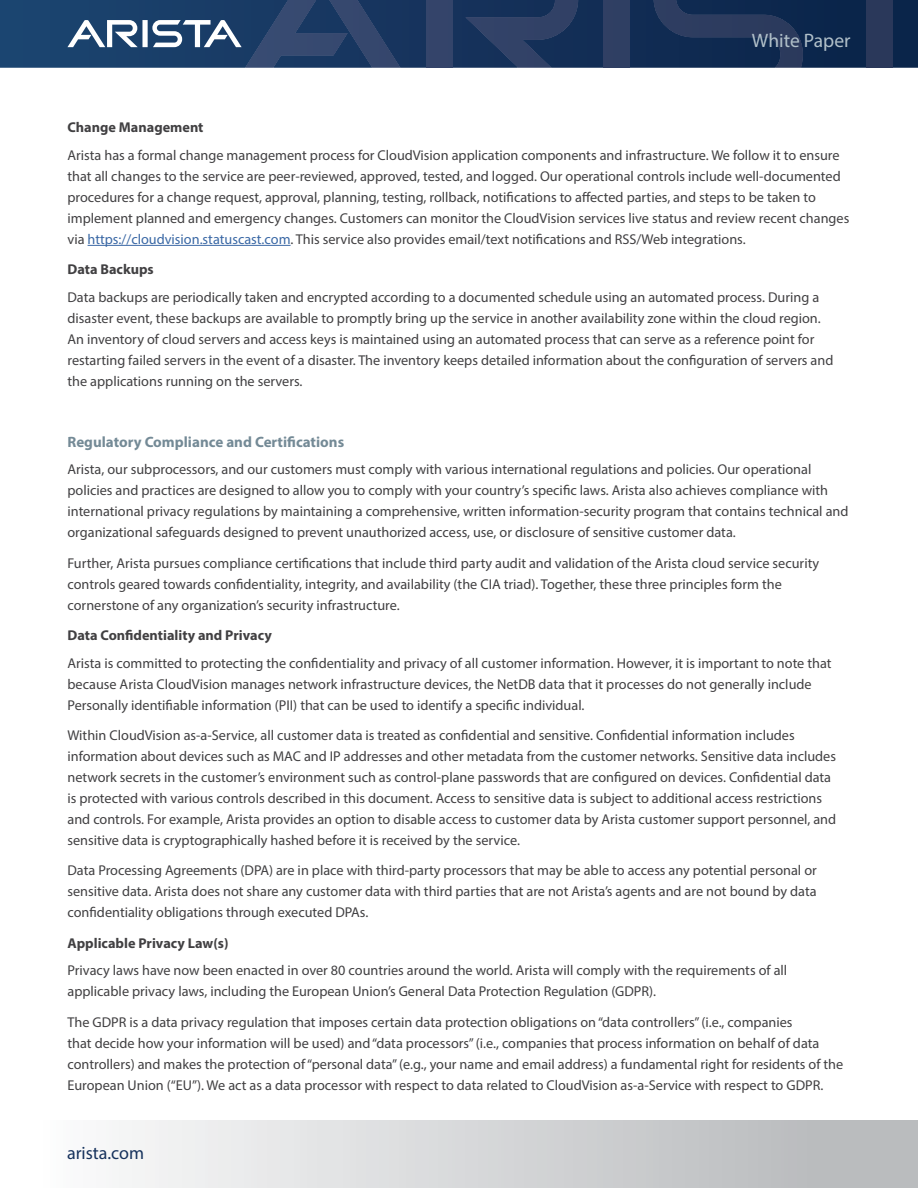
<style>
.page{position:relative;width:918px;height:1188px;background:#fff}
.page>*{position:absolute;margin:0;border:0;box-sizing:border-box;transform-origin:0 0}
.t1{font:19.5px "Myriad Pro";color:#b1c0c9}
.t2{font:18px "Myriad Pro";color:#16325c}
.t3{font:700 15px "Myriad Pro";color:#748a96}
.t4{font:14.25px/21px "Myriad Pro";color:#414042}
.t5{font:700 14.25px "Myriad Pro";color:#414042}
.s1{color:#3a68a5}
</style>
<div class="page">
<svg style="left:0;top:0;width:918px;height:68px;background:#13325a"></svg>
<div style="left:426px;top:0;width:26px;height:68px;background:#34446a"></div>
<svg style="left:465px;top:0;width:113px;height:68px;background:#22385f"></svg>
<svg style="left:67px;top:0;width:333px;height:68px;background:#334f75"></svg>
<div style="left:604px;top:0;width:26px;height:68px;background:#2f3f63"></div>
<svg style="left:654px;top:0;width:149px;height:68px;background:#1a3156"></svg>
<div style="left:867px;top:0;width:26px;height:68px;background:#2a385a"></div>
<div style="left:0;top:1120px;width:918px;height:68px;background:linear-gradient(to right,#fff,#b3b5b7)"></div>
<hr style="left:88px;top:245px;width:203px;height:1px;background:#3a68a5">
<h1 class="t1" style="left:752px;top:29px;width:100px">White Paper</h1>
<p class="t5" style="left:68px;top:118px;width:138px">Change Management</p>
<p class="t4" style="left:68px;top:144px;width:783px">Arista has a formal change management process for CloudVision application components and infrastructure. We follow it to ensure that all changes to the service are peer-reviewed, approved, tested, and logged. Our operational controls include well-documented procedures for a change request, approval, planning, testing, rollback, notifications to affected parties, and steps to be taken to implement planned and emergency changes. Customers can monitor the CloudVision services live status and review recent changes via <span class="s1">https://cloudvision.statuscast.com</span>. This service also provides email/text notifications and RSS/Web integrations.</p>
<p class="t5" style="left:68px;top:260px;width:88px">Data Backups</p>
<p class="t4" style="left:68px;top:286px;width:767px">Data backups are periodically taken and encrypted according to a documented schedule using an automated process. During a disaster event, these backups are available to promptly bring up the service in another availability zone within the cloud region.<br>An inventory of cloud servers and access keys is maintained using an automated process that can serve as a reference point for restarting failed servers in the event of a disaster. The inventory keeps detailed information about the configuration of servers and the applications running on the servers.</p>
<p class="t3" style="left:68px;top:432px;width:278px">Regulatory Compliance and Certifications</p>
<p class="t4" style="left:68px;top:459px;width:783px">Arista, our subprocessors, and our customers must comply with various international regulations and policies. Our operational policies and practices are designed to allow you to comply with your country’s specific laws. Arista also achieves compliance with international privacy regulations by maintaining a comprehensive, written information-security program that contains technical and organizational safeguards designed to prevent unauthorized access, use, or disclosure of sensitive customer data.</p>
<p class="t4" style="left:68px;top:552px;width:753px">Further, Arista pursues compliance certifications that include third party audit and validation of the Arista cloud service security controls geared towards confidentiality, integrity, and availability (the CIA triad). Together, these three principles form the cornerstone of any organization’s security infrastructure.</p>
<p class="t5" style="left:68px;top:626px;width:206px">Data Confidentiality and Privacy</p>
<p class="t4" style="left:68px;top:652px;width:766px">Arista is committed to protecting the confidentiality and privacy of all customer information. However, it is important to note that because Arista CloudVision manages network infrastructure devices, the NetDB data that it processes do not generally include<br>Personally identifiable information (PII) that can be used to identify a specific individual.</p>
<p class="t4" style="left:68px;top:724px;width:770px">Within CloudVision as-a-Service, all customer data is treated as confidential and sensitive. Confidential information includes information about devices such as MAC and IP addresses and other metadata from the customer networks. Sensitive data includes network secrets in the customer’s environment such as control-plane passwords that are configured on devices. Confidential data is protected with various controls described in this document. Access to sensitive data is subject to additional access restrictions and controls. For example, Arista provides an option to disable access to customer data by Arista customer support personnel, and sensitive data is cryptographically hashed before it is received by the service.</p>
<p class="t4" style="left:68px;top:860px;width:751px;text-align:justify">Data Processing Agreements (DPA) are in place with third-party processors that may be able to access any potential personal or sensitive data. Arista does not share any customer data with third parties that are not Arista’s agents and are not bound by data confidentiality obligations through executed DPAs.</p>
<p class="t5" style="left:68px;top:933px;width:163px">Applicable Privacy Law(s)</p>
<p class="t4" style="left:68px;top:960px;width:721px">Privacy laws have now been enacted in over 80 countries around the world. Arista will comply with the requirements of all applicable privacy laws, including the European Union’s General Data Protection Regulation (GDPR).</p>
<p class="t4" style="left:68px;top:1011px;width:777px">The GDPR is a data privacy regulation that imposes certain data protection obligations on “data controllers” (i.e., companies<br>that decide how your information will be used) and “data processors” (i.e., companies that process information on behalf of data controllers) and makes the protection of “personal data” (e.g., your name and email address) a fundamental right for residents of the European Union (“EU”). We act as a data processor with respect to data related to CloudVision as-a-Service with respect to GDPR.</p>
<p class="t2" style="left:67px;top:1142px;width:79px">arista.com</p>
</div>
